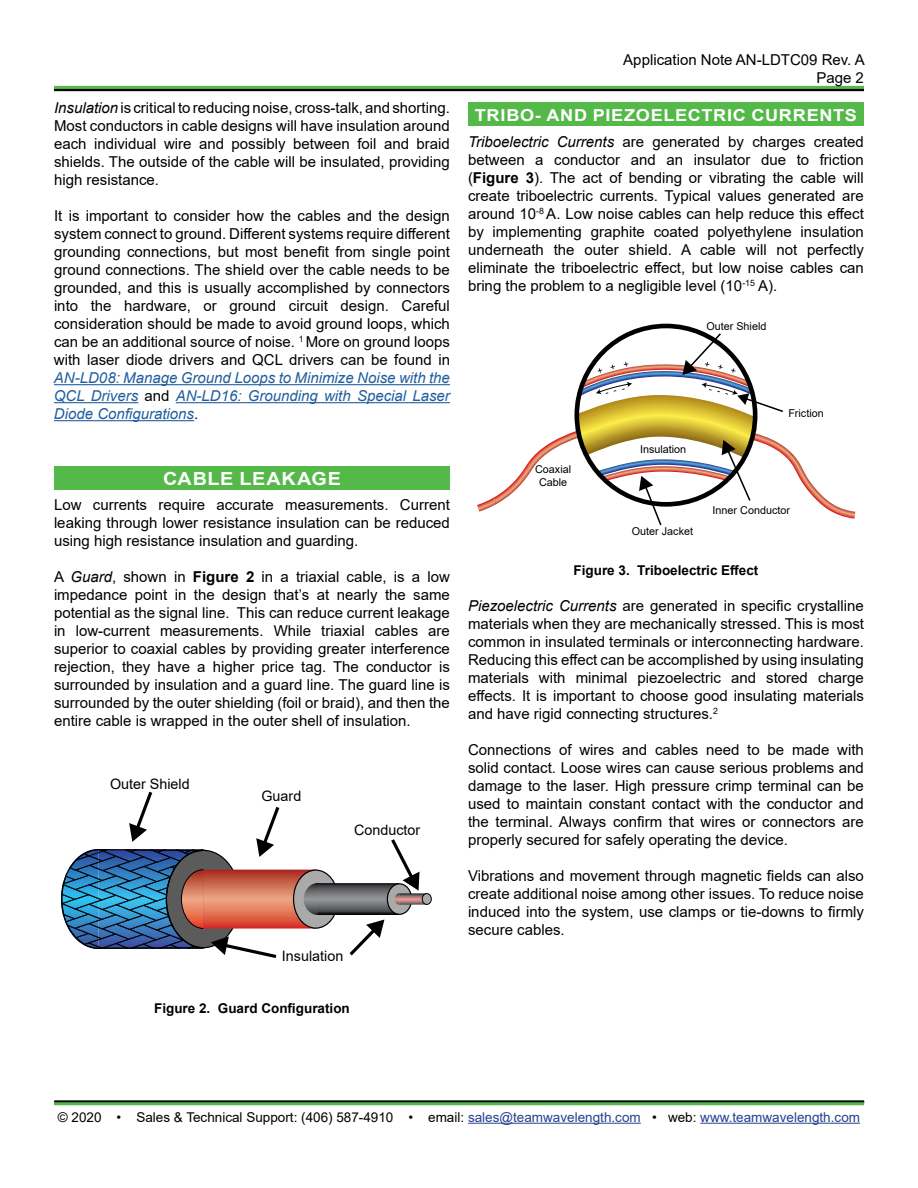
<style>
.page{position:relative;width:918px;height:1188px;background:#fff}
.page>*{position:absolute;margin:0;border:0;box-sizing:border-box;transform-origin:0 0}
.t1{font:700 18px "Arial";letter-spacing:.035em;color:#fff;scale:1.1 1}
.t2{font:700 16.5px "Arial";letter-spacing:.04em;color:#fff;scale:1.1 1}
.t3{font:15px/18px "Arial";color:#000;text-align:justify}
.t4{font:italic 15px/18px "Arial";color:#215e9e;text-align:justify}
.t5{font:14.4px "Arial";color:#000}
.t6{font:13.5px "Arial";color:#000}
.t7{font:700 13.5px "Arial";color:#000}
.t8{font:10.8px/12.9px "Arial";color:#000;text-align:center}
.s1{font-style:italic}
.s2{font-style:normal;color:#000}
.s3{font-weight:700}
.s4{color:#25408f}
</style>
<div class="page">
<hr style="left:468px;top:1123px;width:173px;height:1px;background:#25408f">
<hr style="left:700px;top:1123px;width:160px;height:1px;background:#25408f">
<hr style="left:54px;top:88px;width:810px;height:3px;background:#000">
<hr style="left:54px;top:86px;width:810px;height:3px;background:#54b948">
<hr style="left:54px;top:1100px;width:810px;height:3px;background:#000">
<hr style="left:54px;top:1102px;width:810px;height:3px;background:#54b948">
<div style="left:468px;top:102px;width:396px;height:24px;background:#54b948"></div>
<hr style="left:54px;top:384px;width:396px;height:1px;background:#215e9e">
<hr style="left:54px;top:402px;width:84px;height:1px;background:#215e9e">
<hr style="left:176px;top:402px;width:274px;height:1px;background:#215e9e">
<hr style="left:54px;top:420px;width:140px;height:1px;background:#215e9e">
<div style="left:54px;top:466px;width:396px;height:24px;background:#54b948"></div>
<svg style="left:420px;top:893px;width:5px;height:12px"></svg>
<svg style="left:61px;top:791px;width:359px;height:167px"></svg>
<div style="left:422px;top:894px;width:9px;height:10px;background:#abaaaa;border-radius:50%"></div>
<div style="left:422px;top:893px;width:10px;height:12px;border:1px solid #000;border-radius:50%"></div>
<svg style="left:477px;top:332px;width:378px;height:194px"></svg>
<p class="t3" style="left:54px;top:99px;width:398px"><span class="s1">Insulation</span> is critical to reducing noise, cross-talk, and shorting.<br>Most conductors in cable designs will have insulation around each individual wire and possibly between foil and braid shields. The outside of the cable will be insulated, providing high resistance.</p>
<p class="t3" style="left:54px;top:207px;width:398px">It is important to consider how the cables and the design system connect to ground. Different systems require different grounding connections, but most benefit from single point ground connections. The shield over the cable needs to be grounded, and this is usually accomplished by connectors into the hardware, or ground circuit design. Careful consideration should be made to avoid ground loops, which can be an additional source of noise. <sup>1</sup> More on ground loops with laser diode drivers and QCL drivers can be found in</p>
<p class="t4" style="left:54px;top:369px;width:397px">AN-LD08: Manage Ground Loops to Minimize Noise with the QCL Drivers <span class="s2">and</span> AN-LD16: Grounding with Special Laser Diode Configurations<span class="s2">.</span></p>
<p class="t1" style="left:163px;top:466px;width:163px">CABLE LEAKAGE</p>
<p class="t3" style="left:54px;top:496px;width:397px">Low currents require accurate measurements. Current leaking through lower resistance insulation can be reduced using high resistance insulation and guarding.</p>
<p class="t3" style="left:54px;top:568px;width:397px">A <span class="s1">Guard</span>, shown in <span class="s3">Figure 2</span> in a triaxial cable, is a low impedance point in the design that’s at nearly the same potential as the signal line. This can reduce current leakage in low-current measurements. While triaxial cables are superior to coaxial cables by providing greater interference rejection, they have a higher price tag. The conductor is surrounded by insulation and a guard line. The guard line is surrounded by the outer shielding (foil or braid), and then the entire cable is wrapped in the outer shell of insulation.</p>
<p class="t5" style="left:110px;top:774px;width:81px">Outer Shield</p>
<p class="t5" style="left:261px;top:786px;width:41px">Guard</p>
<p class="t5" style="left:354px;top:820px;width:68px">Conductor</p>
<p class="t5" style="left:282px;top:946px;width:63px">Insulation</p>
<p class="t3" style="left:623px;top:51px;width:243px;text-align:right">Application Note AN-LDTC09 Rev. A<br>Page 2</p>
<p class="t2" style="left:475px;top:104px;width:349px">TRIBO- AND PIEZOELECTRIC CURRENTS</p>
<p class="t3" style="left:468px;top:132px;width:397px"><span class="s1">Triboelectric Currents</span> are generated by charges created between a conductor and an insulator due to friction (<span class="s3">Figure 3</span>). The act of bending or vibrating the cable will create triboelectric currents. Typical values generated are around 10<sup>-8</sup> A. Low noise cables can help reduce this effect by implementing graphite coated polyethylene insulation underneath the outer shield. A cable will not perfectly eliminate the triboelectric effect, but low noise cables can bring the problem to a negligible level (10<sup>-15</sup> A).</p>
<p class="t8" style="left:535px;top:463px;width:38px">Coaxial<br>Cable</p>
<p class="t8" style="left:706px;top:320px;width:62px">Outer Shield</p>
<p class="t8" style="left:640px;top:443px;width:48px">Insulation</p>
<p class="t8" style="left:788px;top:406px;width:37px">Friction</p>
<p class="t8" style="left:632px;top:524px;width:63px">Outer Jacket</p>
<p class="t8" style="left:713px;top:504px;width:79px">Inner Conductor</p>
<p class="t7" style="left:574px;top:560px;width:186px">Figure 3. Triboelectric Effect</p>
<p class="t3" style="left:468px;top:596px;width:398px"><span class="s1">Piezoelectric Currents</span> are generated in specific crystalline materials when they are mechanically stressed. This is most common in insulated terminals or interconnecting hardware.<br>Reducing this effect can be accomplished by using insulating materials with minimal piezoelectric and stored charge effects. It is important to choose good insulating materials and have rigid connecting structures.<sup>2</sup></p>
<p class="t3" style="left:468px;top:740px;width:397px">Connections of wires and cables need to be made with solid contact. Loose wires can cause serious problems and damage to the laser. High pressure crimp terminal can be used to maintain constant contact with the conductor and the terminal. Always confirm that wires or connectors are properly secured for safely operating the device.</p>
<p class="t3" style="left:468px;top:866px;width:397px">Vibrations and movement through magnetic fields can also create additional noise among other issues. To reduce noise induced into the system, use clamps or tie-downs to firmly secure cables.</p>
<p class="t7" style="left:154px;top:999px;width:197px">Figure 2. Guard Configuration</p>
<p class="t6" style="left:58px;top:1108px;width:804px">© 2020 • Sales &amp; Technical Support: (406) 587-4910 • email: <span class="s4">sales@teamwavelength.com</span> • web: <span class="s4">www.teamwavelength.com</span></p>
</div>
